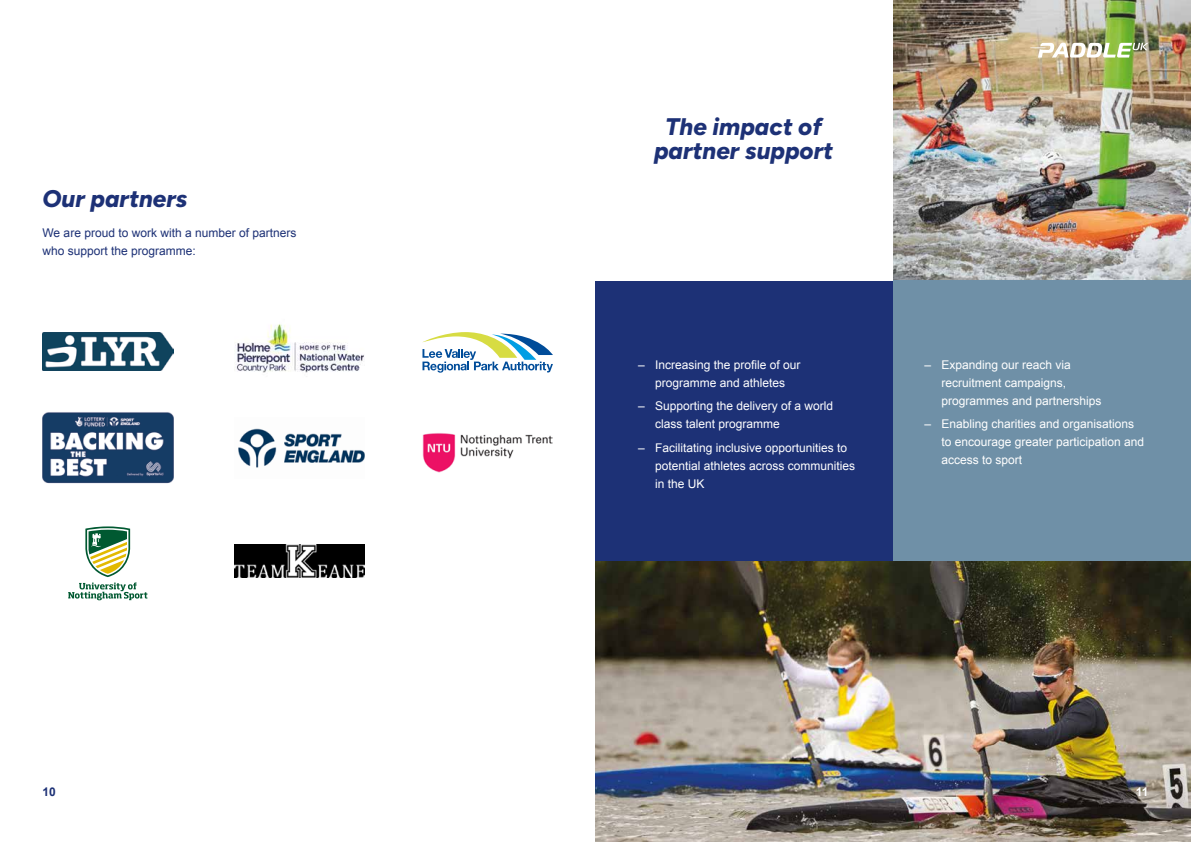
<style>
.page{position:relative;width:1191px;height:842px;background:#fff}
.page>*{position:absolute;margin:0;border:0;box-sizing:border-box;transform-origin:0 0}
.t1{font:italic 800 24px/24px "Figtree";color:#1d3176;text-align:center}
.t2{font:12px/18px "Arial";color:#fff}
.t3{font:12px/18px "Arial";color:#1d3176}
.t4{font:700 12px "Arial";color:#1d3176}
.t5{font:700 12px "Arial";color:#fff}
</style>
<div class="page">
<div style="left:595px;top:281px;width:306px;height:280px;background:#1d3176"></div>
<img style="left:595px;top:561px;width:596px;height:281px">
<img style="left:43px;top:333px;width:130px;height:37px">
<img style="left:43px;top:412px;width:130px;height:72px">
<svg style="left:68px;top:526px;width:79px;height:74px"></svg>
<img style="left:238px;top:428px;width:127px;height:40px">
<img style="left:234px;top:545px;width:131px;height:33px">
<svg style="left:422px;top:332px;width:131px;height:41px"></svg>
<img style="left:422px;top:433px;width:131px;height:40px">
<img style="left:893px;top:0;width:298px;height:281px">
<div style="left:893px;top:281px;width:298px;height:280px;background:#6f90a7"></div>
<svg style="left:1029px;top:43px;width:119px;height:15px"></svg>
<img style="left:234px;top:324px;width:130px;height:49px">
<h1 class="t1" style="left:43px;top:189px;width:147px">Our partners</h1>
<p class="t3" style="left:43px;top:225px;width:255px">We are proud to work with a number of partners who support the programme:</p>
<h1 class="t1" style="left:654px;top:116px;width:181px">The impact of partner support</h1>
<p class="t2" style="left:638px;top:357px;width:164px;text-align:center">– Increasing the profile of our programme and athletes</p>
<p class="t2" style="left:655px;top:398px;width:180px;text-indent:-17px">– Supporting the delivery of a world class talent programme</p>
<p class="t2" style="left:655px;top:440px;width:202px;text-indent:-17px">– Facilitating inclusive opportunities to potential athletes across communities in the UK</p>
<p class="t2" style="left:941px;top:357px;width:162px;text-indent:-17px">– Expanding our reach via recruitment campaigns, programmes and partnerships</p>
<p class="t2" style="left:941px;top:416px;width:204px;text-indent:-17px">– Enabling charities and organisations to encourage greater participation and access to sport</p>
<p class="t4" style="left:43px;top:785px;width:15px">10</p>
<p class="t5" style="left:1135px;top:785px;width:14px">11</p>
</div>
